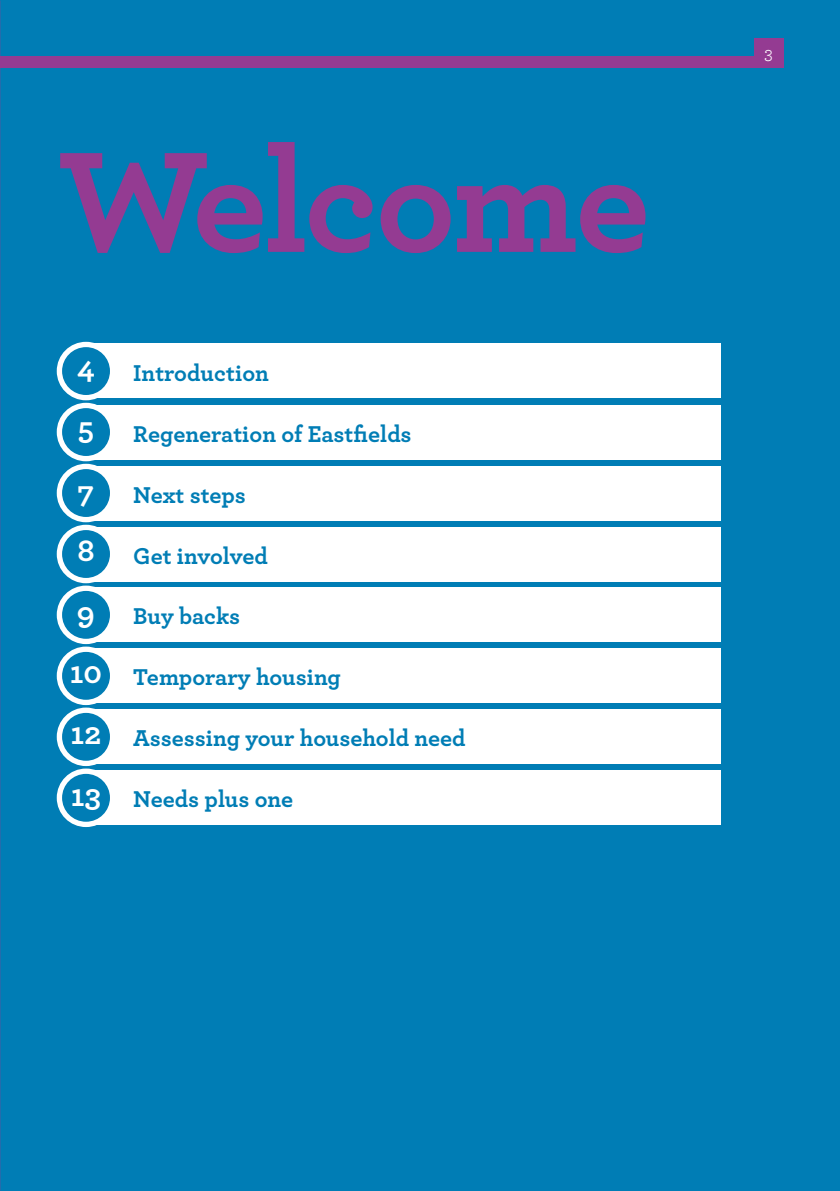
<style>
.page{position:relative;width:840px;height:1191px;background:#fff}
.page>*{position:absolute;margin:0;border:0;box-sizing:border-box;transform-origin:0 0}
.Body_Text{font:700 150px "Archer";letter-spacing:-.025em;color:#943b92}
.Heading_Text{font:700 31.8px "Archer";color:#fff}
.Heading_Text-2{font:700 24px "Archer";color:#007db5}
.Body_Text-2{font:700 24px "Archer";color:#007db5}
.Body_Text-3{font:18px "Archer";color:#fff}
</style>
<div class="page">
<div style="left:0;top:0;width:839px;height:1191px;background:#007db5"></div>
<div style="left:86px;top:404px;width:634px;height:55px;background:#fff"></div>
<div style="left:59px;top:405px;width:54px;height:53px;background:#007db5;border-radius:50%"></div>
<div style="left:57px;top:403px;width:58px;height:58px;border:5px solid #fff;border-radius:50%"></div>
<div style="left:86px;top:526px;width:634px;height:55px;background:#fff"></div>
<div style="left:86px;top:465px;width:634px;height:55px;background:#fff"></div>
<div style="left:86px;top:343px;width:634px;height:55px;background:#fff"></div>
<div style="left:59px;top:344px;width:54px;height:54px;background:#007db5;border-radius:50%"></div>
<div style="left:57px;top:342px;width:58px;height:58px;border:5px solid #fff;border-radius:50%"></div>
<div style="left:59px;top:466px;width:54px;height:53px;background:#007db5;border-radius:50%"></div>
<div style="left:57px;top:464px;width:58px;height:58px;border:5px solid #fff;border-radius:50%"></div>
<div style="left:59px;top:527px;width:54px;height:53px;background:#007db5;border-radius:50%"></div>
<div style="left:57px;top:525px;width:58px;height:58px;border:5px solid #fff;border-radius:50%"></div>
<div style="left:86px;top:587px;width:634px;height:55px;background:#fff"></div>
<div style="left:59px;top:588px;width:54px;height:53px;background:#007db5;border-radius:50%"></div>
<div style="left:57px;top:585px;width:58px;height:59px;border:5px solid #fff;border-radius:50%"></div>
<div style="left:86px;top:770px;width:634px;height:55px;background:#fff"></div>
<div style="left:86px;top:709px;width:634px;height:55px;background:#fff"></div>
<div style="left:86px;top:648px;width:634px;height:55px;background:#fff"></div>
<div style="left:59px;top:649px;width:54px;height:53px;background:#007db5;border-radius:50%"></div>
<div style="left:57px;top:646px;width:58px;height:59px;border:5px solid #fff;border-radius:50%"></div>
<div style="left:59px;top:710px;width:54px;height:53px;background:#007db5;border-radius:50%"></div>
<div style="left:57px;top:707px;width:58px;height:59px;border:5px solid #fff;border-radius:50%"></div>
<div style="left:59px;top:771px;width:54px;height:53px;background:#007db5;border-radius:50%"></div>
<div style="left:57px;top:768px;width:58px;height:59px;border:5px solid #fff;border-radius:50%"></div>
<div style="left:0;top:57px;width:782px;height:11px;background:#943b92"></div>
<div style="left:753px;top:39px;width:29px;height:29px;background:#943b92"></div>
<p class="Body_Text" style="left:57px;top:83px;width:594px">Welcome</p>
<p class="Heading_Text" style="left:77px;top:343px;width:20px">4</p>
<p class="Heading_Text" style="left:78px;top:404px;width:18px">5</p>
<p class="Heading_Text" style="left:77px;top:468px;width:18px">7</p>
<p class="Heading_Text" style="left:77px;top:526px;width:19px">8</p>
<p class="Heading_Text" style="left:77px;top:588px;width:20px">9</p>
<p class="Heading_Text" style="left:70px;top:647px;width:34px">10</p>
<p class="Heading_Text" style="left:70px;top:708px;width:32px">12</p>
<p class="Heading_Text" style="left:71px;top:770px;width:31px">13</p>
<p class="Body_Text-2" style="left:133px;top:354px;width:137px">Introduction</p>
<p class="Body_Text-2" style="left:133px;top:415px;width:280px">Regeneration of Eastfields</p>
<p class="Body_Text-2" style="left:133px;top:476px;width:114px">Next steps</p>
<p class="Body_Text-2" style="left:133px;top:536px;width:136px">Get involved</p>
<p class="Heading_Text-2" style="left:133px;top:597px;width:108px">Buy backs</p>
<p class="Heading_Text-2" style="left:133px;top:658px;width:209px">Temporary housing</p>
<p class="Heading_Text-2" style="left:133px;top:719px;width:334px">Assessing your household need</p>
<p class="Heading_Text-2" style="left:133px;top:780px;width:161px">Needs plus one</p>
<p class="Body_Text-3" style="left:763px;top:41px;width:10px">3</p>
</div>
